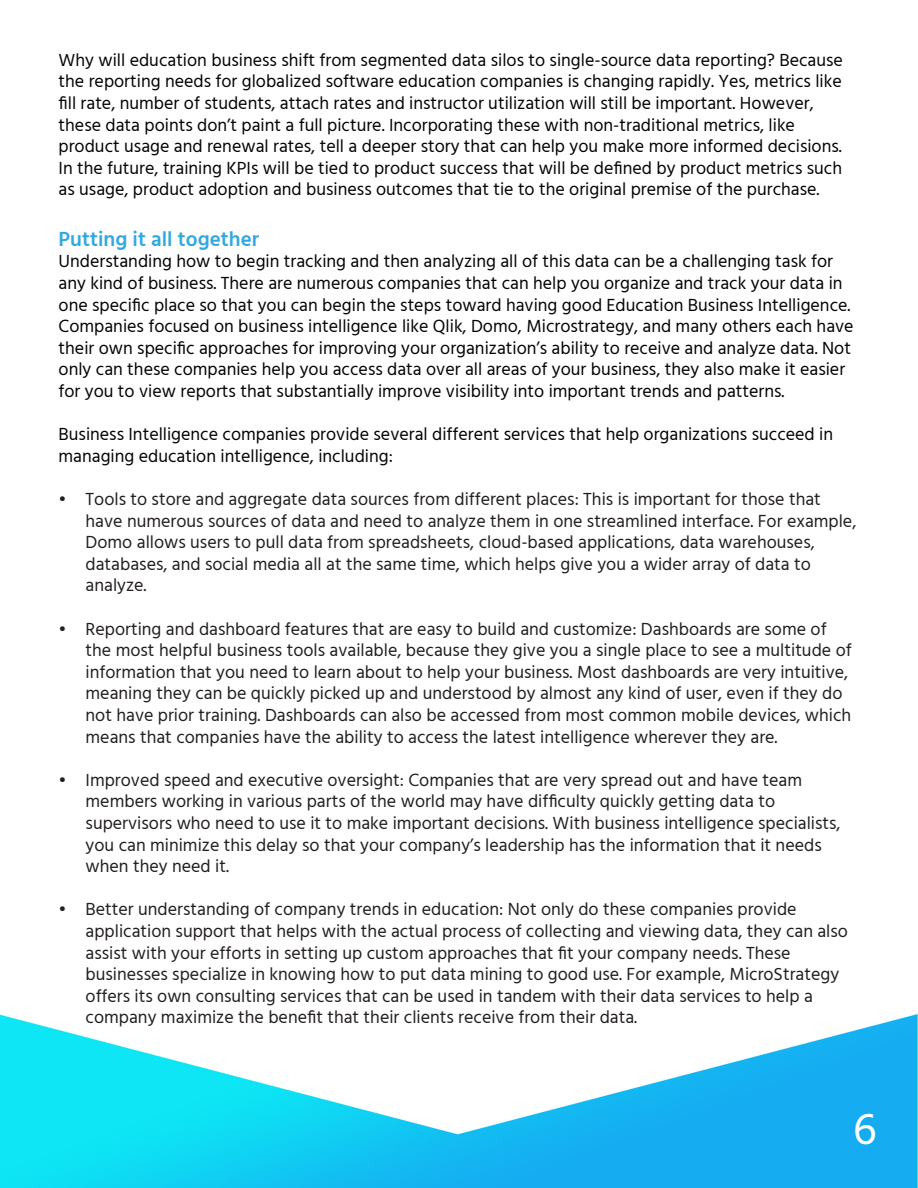
<style>
.page{position:relative;width:918px;height:1188px;background:#fff}
.page>*{position:absolute;margin:0;border:0;box-sizing:border-box;transform-origin:0 0}
.t1{font:45px "Hind Madurai";color:#fff}
.t2{font:600 21px "Hind Madurai";color:#31a9e0}
.t3{font:18px/21.6px "Hind Madurai";color:#231f20}
.t4{font:18px/21.6px "Hind Madurai";color:#040503}
</style>
<div class="page">
<img style="left:0;top:1014px;width:918px;height:174px">
<p class="t4" style="left:59px;top:50px;width:786px">Why will education business shift from segmented data silos to single-source data reporting? Because the reporting needs for globalized software education companies is changing rapidly. Yes, metrics like fill rate, number of students, attach rates and instructor utilization will still be important. However, these data points don’t paint a full picture. Incorporating these with non-traditional metrics, like</p>
<p class="t4" style="left:59px;top:136px;width:785px;text-align:justify">product usage and renewal rates, tell a deeper story that can help you make more informed decisions.<br>In the future, training KPIs will be tied to product success that will be defined by product metrics such as usage, product adoption and business outcomes that tie to the original premise of the purchase.</p>
<p class="t2" style="left:59px;top:226px;width:202px">Putting it all together</p>
<p class="t4" style="left:59px;top:252px;width:797px">Understanding how to begin tracking and then analyzing all of this data can be a challenging task for any kind of business. There are numerous companies that can help you organize and track your data in one specific place so that you can begin the steps toward having good Education Business Intelligence.<br>Companies focused on business intelligence like Qlik, Domo, Microstrategy, and many others each have their own specific approaches for improving your organization’s ability to receive and analyze data. Not only can these companies help you access data over all areas of your business, they also make it easier for you to view reports that substantially improve visibility into important trends and patterns.</p>
<p class="t4" style="left:59px;top:424px;width:776px">Business Intelligence companies provide several different services that help organizations succeed in managing education intelligence, including:</p>
<p class="t3" style="left:86px;top:489px;width:772px;text-indent:-27px">• Tools to store and aggregate data sources from different places: This is important for those that have numerous sources of data and need to analyze them in one streamlined interface. For example,<br>Domo allows users to pull data from spreadsheets, cloud-based applications, data warehouses,</p>
<p class="t3" style="left:86px;top:554px;width:727px">databases, and social media all at the same time, which helps give you a wider array of data to</p>
<p class="t3" style="left:86px;top:576px;width:63px">analyze.</p>
<p class="t3" style="left:86px;top:619px;width:768px;text-indent:-27px">• Reporting and dashboard features that are easy to build and customize: Dashboards are some of the most helpful business tools available, because they give you a single place to see a multitude of information that you need to learn about to help your business. Most dashboards are very intuitive, meaning they can be quickly picked up and understood by almost any kind of user, even if they do not have prior training. Dashboards can also be accessed from most common mobile devices, which means that companies have the ability to access the latest intelligence wherever they are.</p>
<p class="t3" style="left:59px;top:770px;width:745px">• Improved speed and executive oversight: Companies that are very spread out and have team</p>
<p class="t3" style="left:86px;top:792px;width:691px">members working in various parts of the world may have difficulty quickly getting data to</p>
<p class="t3" style="left:86px;top:813px;width:757px">supervisors who need to use it to make important decisions. With business intelligence specialists, you can minimize this delay so that your company’s leadership has the information that it needs when they need it.</p>
<p class="t3" style="left:59px;top:900px;width:740px">• Better understanding of company trends in education: Not only do these companies provide</p>
<p class="t3" style="left:86px;top:921px;width:764px">application support that helps with the actual process of collecting and viewing data, they can also assist with your efforts in setting up custom approaches that fit your company needs. These</p>
<p class="t3" style="left:86px;top:964px;width:755px">businesses specialize in knowing how to put data mining to good use. For example, MicroStrategy offers its own consulting services that can be used in tandem with their data services to help a</p>
<p class="t3" style="left:86px;top:1008px;width:553px">company maximize the benefit that their clients receive from their data.</p>
<p class="t1" style="left:853px;top:1102px;width:25px">6</p>
</div>
